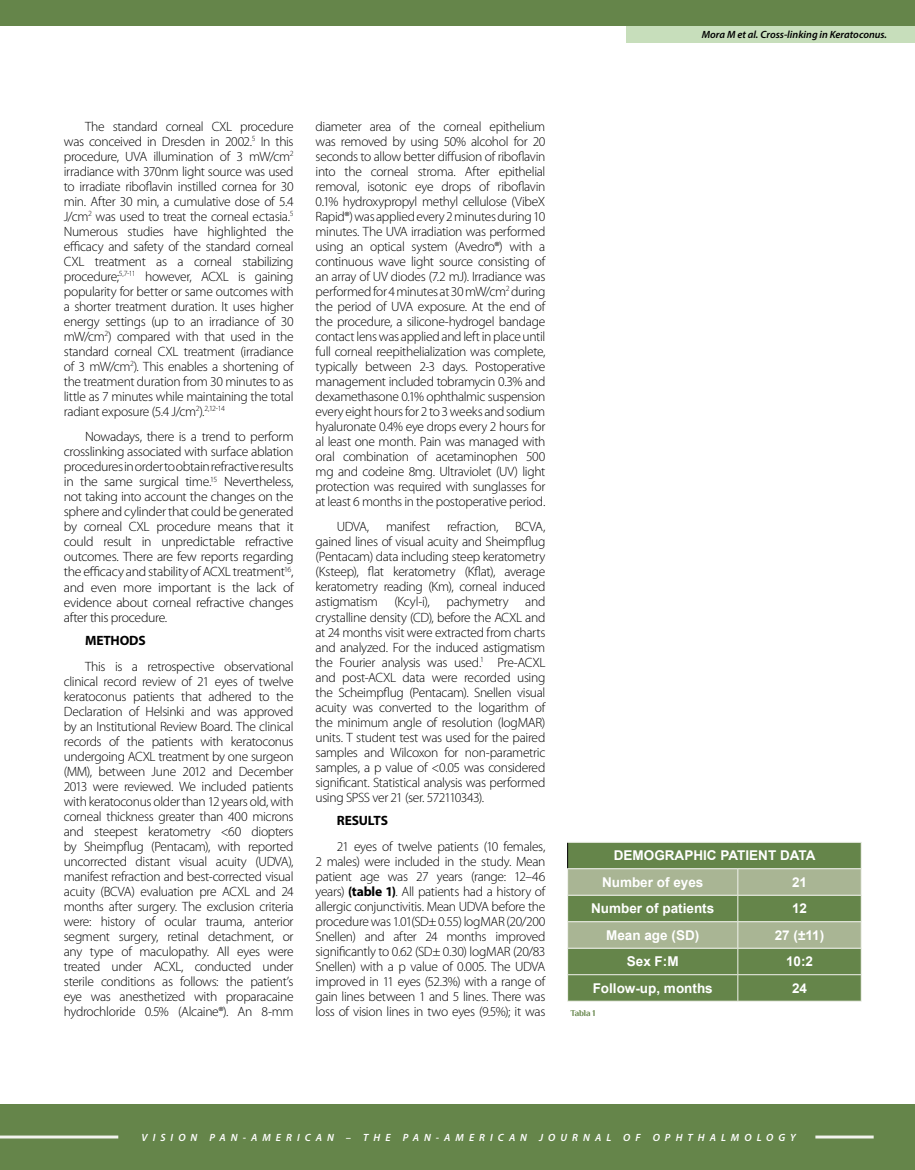
<style>
.page{position:relative;width:915px;height:1170px;background:#fff}
.page>*{position:absolute;margin:0;border:0;box-sizing:border-box;transform-origin:0 0}
.t1{font:300 13.5px/15px "Myriad Pro";letter-spacing:-.025em;color:#000;text-align:justify}
.t2{font:700 13.5px/26.4px "Arial";color:#fff}
.t3{font:700 13.5px "Myriad Pro";letter-spacing:-.015em;color:#000}
.t4{font:italic 600 10.5px "Myriad Pro";letter-spacing:.48em;color:#fff}
.t5{font:italic 600 10.5px "Myriad Pro";color:#000}
.t6{font:700 9px "Philosopher";letter-spacing:-.02em;color:#65854a}
.s1{font-weight:700}
</style>
<div class="page">
<div style="left:0;top:0;width:914px;height:1169px;background:#65854a"></div>
<hr style="left:0;top:1135px;width:118px;height:3px;background:#f2f3ee">
<div style="left:0;top:26px;width:914px;height:1077px;background:#fff"></div>
<div style="left:626px;top:26px;width:288px;height:16px;background:#c7debb"></div>
<hr style="left:815px;top:1135px;width:58px;height:3px;background:#f2f3ee">
<hr style="left:567px;top:841px;width:170px;height:1px;background:#f2f3ee">
<hr style="left:737px;top:841px;width:124px;height:1px;background:#f2f3ee">
<svg style="left:567px;top:842px;width:294px;height:158px;background:#809868"></svg>
<hr style="left:567px;top:974px;width:170px;height:1px;background:#f2f3ee">
<hr style="left:737px;top:974px;width:124px;height:1px;background:#f2f3ee">
<hr style="left:567px;top:1000px;width:170px;height:1px;background:#f2f3ee">
<hr style="left:737px;top:1000px;width:124px;height:1px;background:#f2f3ee">
<p class="t5" style="left:701px;top:28px;width:187px">Mora M et al. Cross-linking in Keratoconus.</p>
<p class="t1" style="left:64px;top:118px;width:231px;text-indent:21px">The standard corneal CXL procedure was conceived in Dresden in 2002.<sup>5</sup> In this procedure, UVA illumination of 3 mW/cm<sup>2 </sup>irradiance with 370nm light source was used to irradiate riboflavin instilled cornea for 30 min. After 30 min, a cumulative dose of 5.4<br>J/cm<sup>2</sup> was used to treat the corneal ectasia.<sup>5<br></sup>Numerous studies have highlighted the efficacy and safety of the standard corneal CXL treatment as a corneal stabilizing procedure;<sup>5,7-11</sup> however, ACXL is gaining popularity for better or same outcomes with a shorter treatment duration. It uses higher energy settings (up to an irradiance of 30 mW/cm<sup>2</sup>) compared with that used in the standard corneal CXL treatment (irradiance of 3 mW/cm<sup>2</sup>). This enables a shortening of the treatment duration from 30 minutes to as little as 7 minutes while maintaining the total radiant exposure (5.4 J/cm<sup>2</sup>).<sup>2,12-14</sup></p>
<p class="t1" style="left:64px;top:429px;width:231px;text-indent:21px">Nowadays, there is a trend to perform crosslinking associated with surface ablation procedures in order to obtain refractive results in the same surgical time.<sup>15</sup> Nevertheless, not taking into account the changes on the sphere and cylinder that could be generated by corneal CXL procedure means that it could result in unpredictable refractive outcomes. There are few reports regarding the efficacy and stability of ACXL treatment<sup>16</sup>, and even more important is the lack of evidence about corneal refractive changes after this procedure.</p>
<p class="t3" style="left:85px;top:631px;width:62px">METHODS</p>
<p class="t1" style="left:64px;top:658px;width:231px;text-indent:21px">This is a retrospective observational clinical record review of 21 eyes of twelve keratoconus patients that adhered to the Declaration of Helsinki and was approved by an Institutional Review Board. The clinical records of the patients with keratoconus undergoing ACXL treatment by one surgeon (MM), between June 2012 and December 2013 were reviewed. We included patients with keratoconus older than 12 years old, with corneal thickness greater than 400 microns and steepest keratometry &lt;60 diopters by Sheimpflug (Pentacam), with reported uncorrected distant visual acuity (UDVA), manifest refraction and best-corrected visual acuity (BCVA) evaluation pre ACXL and 24 months after surgery. The exclusion criteria were: history of ocular trauma, anterior segment surgery, retinal detachment, or any type of maculopathy. All eyes were treated under ACXL, conducted under sterile conditions as follows: the patient’s eye was anesthetized with proparacaine hydrochloride 0.5% (Alcaine®). An 8-mm</p>
<p class="t1" style="left:315px;top:118px;width:231px">diameter area of the corneal epithelium was removed by using 50% alcohol for 20 seconds to allow better diffusion of riboflavin into the corneal stroma. After epithelial removal, isotonic eye drops of riboflavin 0.1% hydroxypropyl methyl cellulose (VibeX Rapid®) was applied every 2 minutes during 10 minutes. The UVA irradiation was performed using an optical system (Avedro®) with a continuous wave light source consisting of an array of UV diodes (7.2 mJ). Irradiance was performed for 4 minutes at 30 mW/cm<sup>2</sup> during the period of UVA exposure. At the end of the procedure, a silicone-hydrogel bandage contact lens was applied and left in place until full corneal reepithelialization was complete, typically between 2-3 days. Postoperative management included tobramycin 0.3% and dexamethasone 0.1% ophthalmic suspension every eight hours for 2 to 3 weeks and sodium hyaluronate 0.4% eye drops every 2 hours for al least one month. Pain was managed with oral combination of acetaminophen 500 mg and codeine 8mg. Ultraviolet (UV) light protection was required with sunglasses for at least 6 months in the postoperative period.</p>
<p class="t1" style="left:315px;top:519px;width:231px;text-indent:21px">UDVA, manifest refraction, BCVA, gained lines of visual acuity and Sheimpflug (Pentacam) data including steep keratometry (Ksteep), flat keratometry (Kflat), average keratometry reading (Km), corneal induced astigmatism (Kcyl-i), pachymetry and crystalline density (CD), before the ACXL and at 24 months visit were extracted from charts and analyzed. For the induced astigmatism the Fourier analysis was used.<sup>1</sup> Pre-ACXL and post-ACXL data were recorded using the Scheimpflug (Pentacam). Snellen visual acuity was converted to the logarithm of the minimum angle of resolution (logMAR) units. T student test was used for the paired samples and Wilcoxon for non-parametric samples, a p value of &lt;0.05 was considered significant. Statistical analysis was performed using SPSS ver 21 (ser. 572110343).</p>
<p class="t3" style="left:337px;top:811px;width:53px">RESULTS</p>
<p class="t1" style="left:315px;top:838px;width:231px;text-indent:21px">21 eyes of twelve patients (10 females, 2 males) were included in the study. Mean patient age was 27 years (range: 12–46 years) <span class="s1">(table 1)</span>. All patients had a history of allergic conjunctivitis. Mean UDVA before the procedure was 1.01(SD± 0.55) logMAR (20/200<br>Snellen) and after 24 months improved significantly to 0.62 (SD± 0.30) logMAR (20/83<br>Snellen) with a p value of 0.005. The UDVA improved in 11 eyes (52.3%) with a range of gain lines between 1 and 5 lines. There was loss of vision lines in two eyes (9.5%); it was</p>
<p class="t2" style="left:602px;top:842px;width:215px;text-indent:12px">DEMOGRAPHIC PATIENT DATA<br>Number of eyes</p>
<p class="t2" style="left:791px;top:869px;width:17px">21</p>
<p class="t2" style="left:591px;top:895px;width:125px">Number of patients</p>
<p class="t2" style="left:791px;top:895px;width:17px">12</p>
<p class="t2" style="left:606px;top:922px;width:95px">Mean age (SD)</p>
<p class="t2" style="left:774px;top:922px;width:51px">27 (±11)</p>
<p class="t2" style="left:626px;top:948px;width:53px">Sex F:M</p>
<p class="t2" style="left:785px;top:948px;width:29px">10:2</p>
<p class="t2" style="left:592px;top:975px;width:122px">Follow-up, months</p>
<p class="t2" style="left:791px;top:975px;width:17px">24</p>
<p class="t6" style="left:570px;top:1008px;width:26px">Tabla 1</p>
<p class="t4" style="left:141px;top:1130px;width:655px">VISION PAN-AMERICAN – THE PAN-AMERICAN JOURNAL OF OPHTHALMOLOGY</p>
</div>
